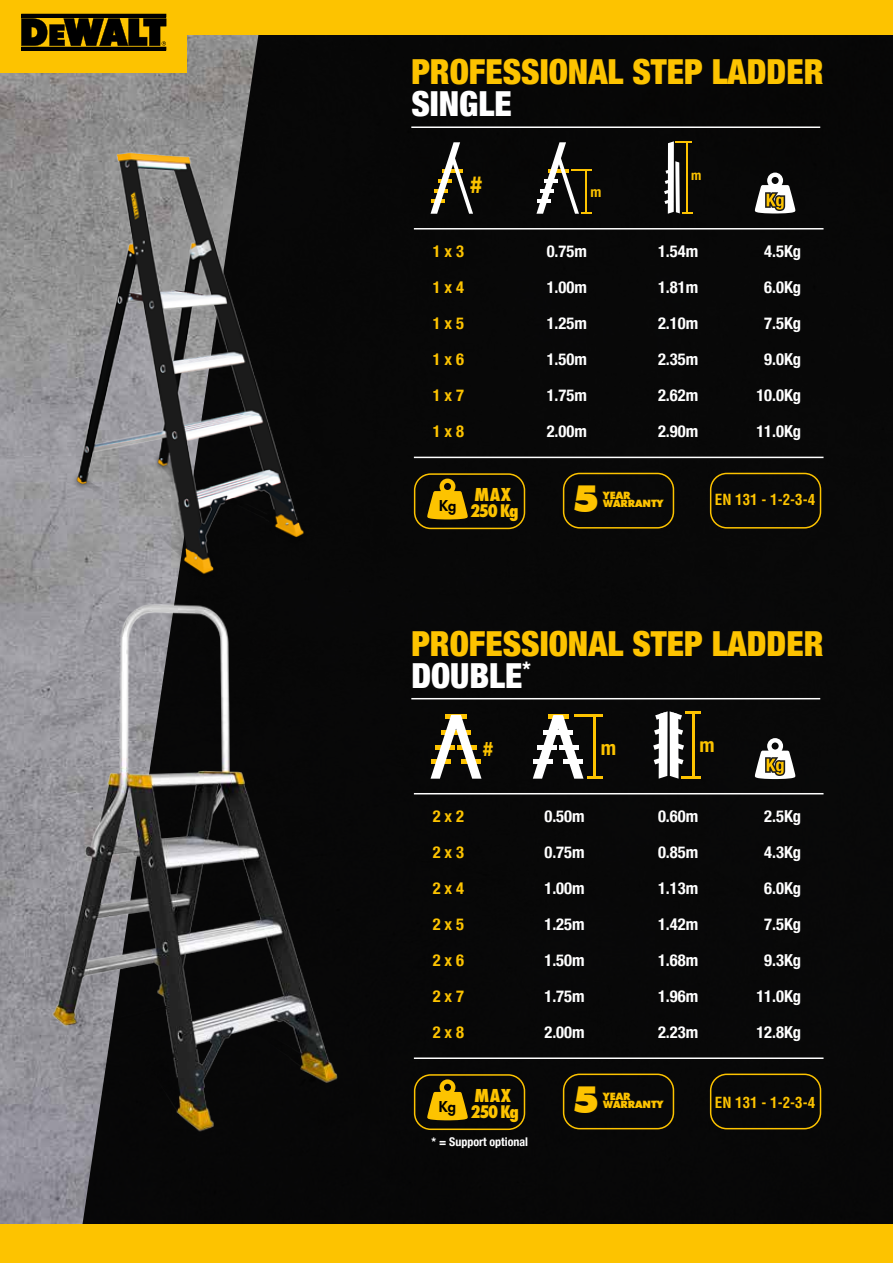
<style>
.page{position:relative;width:893px;height:1263px;background:#fff}
.page>*{position:absolute;margin:0;border:0;box-sizing:border-box;transform-origin:0 0}
.t1{font:900 37.8px "Futura BT";color:#fdc300}
.t2{font:900 condensed 34.5px/31.5px "Helvetica Neue";color:#fdc300}
.t3{font:900 condensed 34.5px "Helvetica Neue";color:#fff}
.t4{font:700 condensed 23.85px "Helvetica Neue";color:#fdc300}
.t5{font:700 condensed 20.4px "Helvetica Neue";color:#fdc300}
.t6{font:700 condensed 20.25px "Helvetica Neue";color:#fdc300}
.t7{font:700 condensed 19.95px "Helvetica Neue";color:#fdc300}
.t8{font:17.1px "Futura Cond X Boold";color:#fdc300}
.t9{font:800 condensed 16.8px "Futura";letter-spacing:-.08em;color:#fdc300}
.t10{font:700 condensed 16.5px/36px "Helvetica Neue";color:#fff;text-align:justify}
.t11{font:700 condensed 16.5px/36px "Helvetica Neue";color:#fdc300;text-align:justify}
.t12{font:700 condensed 15px "Helvetica";color:#fdc300}
.t13{font:800 14.7px "Futura";color:#000}
.t14{font:700 condensed 14.4px "Helvetica Neue";color:#fdc300}
.t15{font:700 condensed 13.5px "Helvetica Neue";color:#fdc300}
.t16{font:700 condensed 12px "Helvetica Neue";color:#fff}
.t17{font:900 10.2px/8.4px "Futura BT";color:#fdc300}
.s1{color:#fff}
</style>
<div class="page">
<img style="left:0;top:72px;width:74px;height:1153px">
<div style="left:0;top:0;width:187px;height:72px;background:#fdc300"></div>
<div style="left:74px;top:34px;width:819px;height:1191px;background:#080808"></div>
<img style="left:38px;top:87px;width:298px;height:499px">
<img style="left:32px;top:586px;width:321px;height:568px">
<div style="left:0;top:0;width:893px;height:34px;background:#fdc300"></div>
<div style="left:0;top:1225px;width:893px;height:38px;background:#fdc300"></div>
<svg style="left:21px;top:14px;width:145px;height:37px;background:#362900"></svg>
<svg style="left:431px;top:142px;width:42px;height:72px"></svg>
<svg style="left:754px;top:173px;width:42px;height:40px"></svg>
<svg style="left:536px;top:142px;width:56px;height:72px"></svg>
<hr style="left:585px;top:170px;width:2px;height:43px;background:#fdc300">
<hr style="left:414px;top:228px;width:409px;height:1px;background:#fff">
<hr style="left:414px;top:457px;width:409px;height:1px;background:#fff">
<svg style="left:426px;top:479px;width:43px;height:40px;background:#a37e02"></svg>
<div style="left:414px;top:473px;width:111px;height:56px;border:2px solid #fdc300;border-radius:16px"></div>
<div style="left:710px;top:473px;width:111px;height:56px;border:2px solid #fdc300;border-radius:16px"></div>
<div style="left:563px;top:473px;width:111px;height:56px;border:2px solid #fdc300;border-radius:16px"></div>
<svg style="left:445px;top:714px;width:22px;height:1px"></svg>
<svg style="left:431px;top:715px;width:50px;height:64px"></svg>
<svg style="left:754px;top:738px;width:42px;height:41px"></svg>
<hr style="left:414px;top:793px;width:409px;height:1px;background:#fff">
<hr style="left:414px;top:1057px;width:409px;height:2px;background:#fff">
<svg style="left:426px;top:1079px;width:43px;height:41px;background:#a07b02"></svg>
<div style="left:414px;top:1074px;width:111px;height:56px;border:2px solid #fdc300;border-radius:16px"></div>
<div style="left:710px;top:1073px;width:111px;height:56px;border:2px solid #fdc300;border-radius:16px"></div>
<div style="left:563px;top:1073px;width:111px;height:56px;border:2px solid #fdc300;border-radius:16px"></div>
<hr style="left:685px;top:711px;width:16px;height:3px;background:#fdc300">
<hr style="left:682px;top:776px;width:19px;height:3px;background:#fdc300">
<hr style="left:692px;top:712px;width:2px;height:66px;background:#fdc300">
<svg style="left:653px;top:711px;width:31px;height:68px"></svg>
<div style="left:548px;top:714px;width:21px;height:5px;background:#fdc300"></div>
<hr style="left:574px;top:714px;width:28px;height:2px;background:#fdc300">
<svg style="left:533px;top:715px;width:69px;height:64px"></svg>
<hr style="left:593px;top:715px;width:2px;height:63px;background:#fdc300">
<svg style="left:664px;top:141px;width:28px;height:73px"></svg>
<hr style="left:411px;top:126px;width:409px;height:2px;background:#fff">
<hr style="left:411px;top:698px;width:409px;height:1px;background:#fff">
<h2 class="t2" style="left:411px;top:54px;width:414px">PROFESSIONAL STEP LADDER</h2>
<h2 class="t3" style="left:411px;top:75px;width:102px">SINGLE</h2>
<h3 class="t4" style="left:470px;top:165px;width:13px">#</h3>
<p class="t14" style="left:591px;top:180px;width:12px">m</p>
<p class="t15" style="left:691px;top:164px;width:12px">m</p>
<p class="t11" style="left:433px;top:232px;width:33px">1 x 3<br>1 x 4<br>1 x 5<br>1 x 6<br>1 x 7<br>1 x 8</p>
<p class="t10" style="left:547px;top:232px;width:42px">0.75m 1.00m 1.25m 1.50m 1.75m 2.00m</p>
<p class="t10" style="left:756px;top:232px;width:46px;text-align:center">4.5Kg<br>6.0Kg<br>7.5Kg<br>9.0Kg<br>10.0Kg<br>11.0Kg</p>
<p class="t10" style="left:658px;top:232px;width:42px">1.54m 1.81m 2.10m 2.35m 2.62m 2.90m</p>
<p class="t13" style="left:439px;top:496px;width:19px">Kg</p>
<p class="t8" style="left:475px;top:483px;width:38px">MAX</p>
<h1 class="t1" style="left:573px;top:475px;width:27px">5</h1>
<p class="t17" style="left:603px;top:491px;width:62px">YEAR<br>WARRANTY</p>
<p class="t9" style="left:470px;top:499px;width:50px">250 Kg</p>
<p class="t12" style="left:715px;top:491px;width:102px">EN 131 - 1-2-3-4</p>
<h2 class="t2" style="left:411px;top:626px;width:414px">PROFESSIONAL STEP LADDER<br><span class="s1">DOUBLE</span><sup>*</sup></h2>
<p class="t5" style="left:483px;top:731px;width:11px">#</p>
<p class="t6" style="left:601px;top:731px;width:17px">m</p>
<p class="t7" style="left:699px;top:728px;width:17px">m</p>
<p class="t11" style="left:433px;top:797px;width:33px">2 x 2<br>2 x 3<br>2 x 4<br>2 x 5<br>2 x 6<br>2 x 7<br>2 x 8</p>
<p class="t10" style="left:544px;top:797px;width:42px">0.50m 0.75m 1.00m 1.25m 1.50m 1.75m 2.00m</p>
<p class="t10" style="left:756px;top:797px;width:46px;text-align:center">2.5Kg<br>4.3Kg<br>6.0Kg<br>7.5Kg<br>9.3Kg<br>11.0Kg<br>12.8Kg</p>
<p class="t10" style="left:658px;top:797px;width:42px">0.60m 0.85m 1.13m 1.42m 1.68m 1.96m 2.23m</p>
<p class="t13" style="left:439px;top:1097px;width:19px">Kg</p>
<p class="t8" style="left:475px;top:1084px;width:38px">MAX</p>
<h1 class="t1" style="left:573px;top:1076px;width:27px">5</h1>
<p class="t17" style="left:603px;top:1092px;width:62px">YEAR<br>WARRANTY</p>
<p class="t9" style="left:471px;top:1100px;width:50px">250 Kg</p>
<p class="t16" style="left:431px;top:1131px;width:98px">* = Support optional</p>
<p class="t12" style="left:715px;top:1093px;width:102px">EN 131 - 1-2-3-4</p>
</div>
